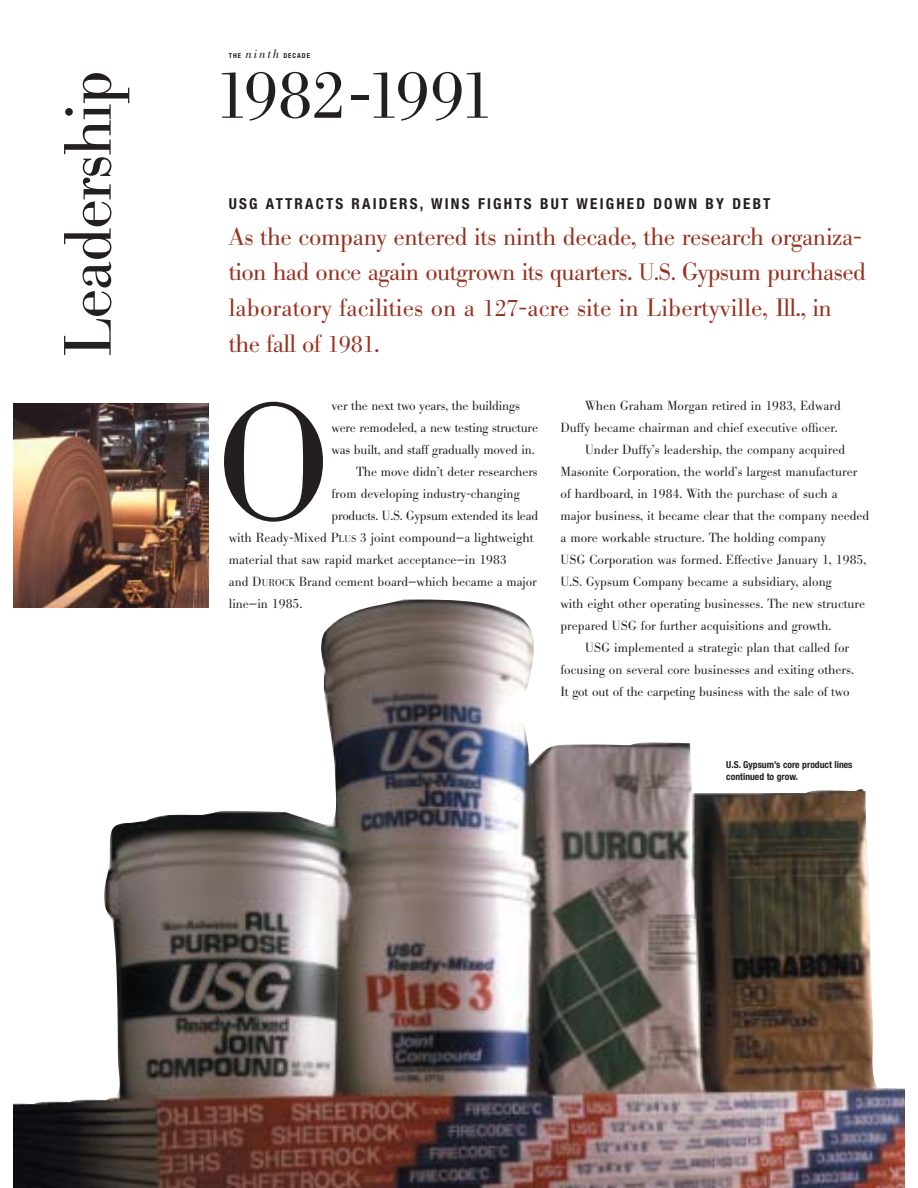
<style>
.page{position:relative;width:918px;height:1188px;background:#fff}
.page>*{position:absolute;margin:0;border:0;box-sizing:border-box;transform-origin:0 0}
.t1{font:300 164.25px "Bodoni BE";color:#231f20}
.t2{font:300 66px "Bodoni BE";letter-spacing:-.025em;color:#231f20}
.t3{font:300 24.75px/35.7px "Bodoni BE";letter-spacing:-.015em;color:#963220}
.t4{font:700 condensed 15.15px "Helvetica Neue";letter-spacing:.145em;color:#231f20}
.t5{font:300 13.05px "Bodoni BE";color:#231f20}
.t6{font:300 13.05px "Bodoni BE";letter-spacing:-.02em;color:#231f20}
.t7{font:700 condensed 9.6px/12.3px "Helvetica Neue";color:#231f20}
.t8{font:700 condensed 6.9px "Helvetica Neue";letter-spacing:.145em;color:#231f20}
.s1{font-family:"Bodoni BE";font-weight:300;font-style:italic;font-stretch:normal;font-size:12.3px}
.s2{font-size:23.4px}
.s3{font-size:9.75px}
</style>
<div class="page">
<img style="left:14px;top:598px;width:891px;height:590px">
<img style="left:14px;top:404px;width:194px;height:204px">
<p class="t8" style="left:229px;top:54px;width:83px">THE <span class="s1">ninth</span> DECADE</p>
<h2 class="t2" style="left:63px;top:357px;width:288px;rotate:-90deg">Leadership</h2>
<h2 class="t2" style="left:215px;top:70px;width:281px">1982-1991</h2>
<p class="t4" style="left:229px;top:198px;width:543px">USG ATTRACTS RAIDERS, WINS FIGHTS BUT WEIGHED DOWN BY DEBT</p>
<h3 class="t3" style="left:229px;top:221px;width:639px">As the company entered its ninth decade, the research organiza&shy;tion had once again outgrown its quarters. <span class="s2">U.S.</span> Gypsum purchased laboratory facilities on a <span class="s2">127</span>-acre site in Libertyville, Ill., in the fall of <span class="s2">1981</span>.</h3>
<p class="t5" style="left:332px;top:400px;width:190px">ver the next two years, the buildings</p>
<p class="t5" style="left:332px;top:422px;width:208px">were remodeled, a new testing structure</p>
<p class="t5" style="left:332px;top:444px;width:205px">was built, and staff gradually moved in.</p>
<p class="t5" style="left:356px;top:466px;width:183px">The move didn’t deter researchers</p>
<p class="t5" style="left:332px;top:488px;width:190px">from developing industry-changing</p>
<p class="t6" style="left:332px;top:510px;width:208px">products. U.S. Gypsum extended its lead</p>
<p class="t5" style="left:229px;top:532px;width:306px">with Ready-Mixed P<span class="s3">LUS</span> 3 joint compound—a lightweight</p>
<p class="t5" style="left:229px;top:554px;width:280px">material that saw rapid market acceptance—in 1983</p>
<p class="t5" style="left:229px;top:576px;width:310px">and D<span class="s3">UROCK</span> Brand cement board—which became a major</p>
<p class="t5" style="left:229px;top:598px;width:75px">line—in 1985.</p>
<h1 class="t1" style="left:217px;top:401px;width:115px">O</h1>
<p class="t5" style="left:585px;top:400px;width:257px">When Graham Morgan retired in 1983, Edward</p>
<p class="t5" style="left:560px;top:422px;width:279px">Duffy became chairman and chief executive officer.</p>
<p class="t5" style="left:585px;top:444px;width:261px">Under Duffy’s leadership, the company acquired</p>
<p class="t5" style="left:560px;top:466px;width:298px">Masonite Corporation, the world’s largest manufacturer</p>
<p class="t5" style="left:560px;top:488px;width:279px">of hardboard, in 1984. With the purchase of such a</p>
<p class="t5" style="left:560px;top:510px;width:310px">major business, it became clear that the company needed</p>
<p class="t5" style="left:560px;top:532px;width:267px">a more workable structure. The holding company</p>
<p class="t5" style="left:560px;top:554px;width:307px">USG Corporation was formed. Effective January 1, 1985,</p>
<p class="t5" style="left:560px;top:576px;width:273px">U.S. Gypsum Company became a subsidiary, along</p>
<p class="t5" style="left:560px;top:598px;width:306px">with eight other operating businesses. The new structure</p>
<p class="t5" style="left:560px;top:620px;width:272px">prepared USG for further acquisitions and growth.</p>
<p class="t5" style="left:585px;top:642px;width:265px">USG implemented a strategic plan that called for</p>
<p class="t5" style="left:560px;top:664px;width:295px">focusing on several core businesses and exiting others.</p>
<p class="t5" style="left:560px;top:686px;width:291px">It got out of the carpeting business with the sale of two</p>
<p class="t7" style="left:726px;top:759px;width:128px">U.S. Gypsum’s core product lines continued to grow.</p>
</div>
